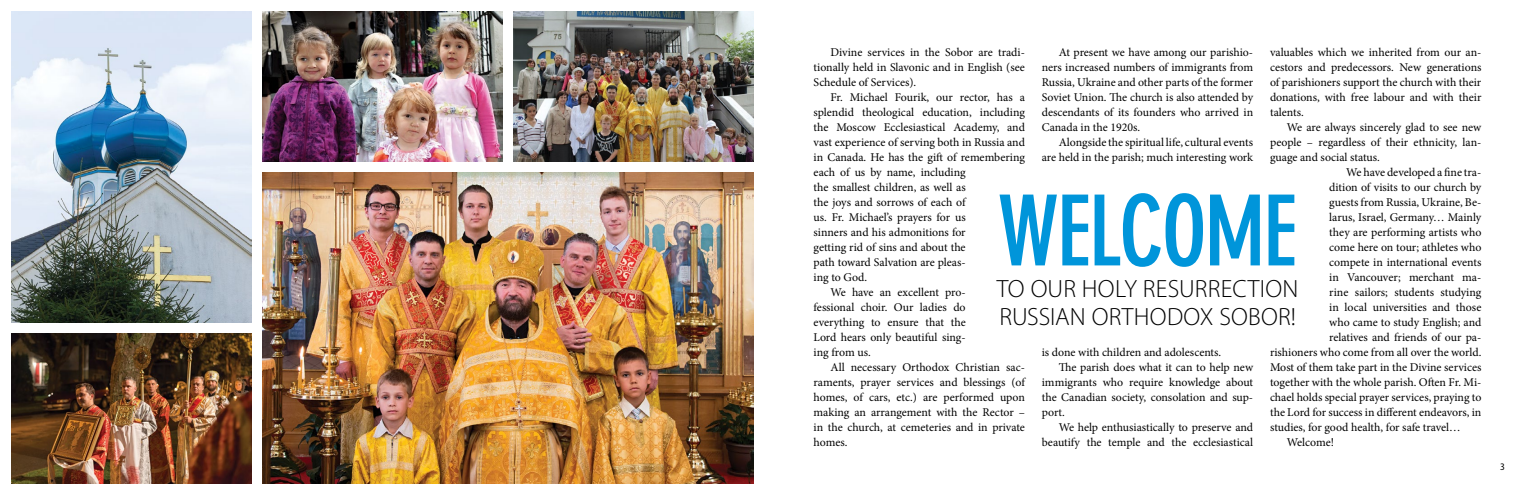
<style>
.page{position:relative;width:1530px;height:495px;background:#fff}
.page>*{position:absolute;margin:0;border:0;box-sizing:border-box;transform-origin:0 0}
.t1{font:700 condensed 96.25px "DIN Neuzeit Grotesk Std";letter-spacing:-.02em;color:#0095da}
.t2{font:300 25px/27.5px "Myriad Pro";letter-spacing:.01em;color:#000}
.t3{font:11.88px/15px "Minion Pro";color:#000;text-align:justify}
.t4{font:semi-condensed 10px "Myriad Pro";color:#000}
</style>
<div class="page">
<img style="left:11px;top:334px;width:240px;height:150px">
<img style="left:11px;top:11px;width:240px;height:311px">
<img style="left:262px;top:11px;width:240px;height:150px">
<img style="left:514px;top:11px;width:240px;height:150px">
<img style="left:262px;top:172px;width:492px;height:312px">
<p class="t3" style="left:1270px;top:45px;width:213px">valuables which we inherited from our an&shy;cestors and predecessors. New generations of parishioners support the church with their donations, with free labour and with their talents.</p>
<p class="t3" style="left:1287px;top:120px;width:196px">We are always sincerely glad to see new</p>
<p class="t3" style="left:1270px;top:135px;width:213px">people – regardless of their ethnicity, lan-</p>
<p class="t3" style="left:1270px;top:150px;width:111px">guage and social status.</p>
<p class="t3" style="left:1346px;top:165px;width:137px">We have developed a fine tra-</p>
<p class="t3" style="left:1329px;top:180px;width:154px">dition of visits to our church by</p>
<p class="t3" style="left:1329px;top:195px;width:154px">guests from Russia, Ukraine, Be-</p>
<p class="t3" style="left:1329px;top:210px;width:154px">larus, Israel, Germany… Mainly</p>
<p class="t3" style="left:1329px;top:225px;width:154px">they are performing artists who</p>
<p class="t3" style="left:1329px;top:240px;width:154px">come here on tour; athletes who</p>
<p class="t3" style="left:1329px;top:255px;width:154px">compete in international events</p>
<p class="t3" style="left:1329px;top:270px;width:154px">in Vancouver; merchant ma-</p>
<p class="t3" style="left:1329px;top:285px;width:154px">rine sailors; students studying</p>
<p class="t3" style="left:1329px;top:300px;width:154px">in local universities and those</p>
<p class="t3" style="left:1329px;top:315px;width:154px">who came to study English; and</p>
<p class="t3" style="left:1329px;top:330px;width:154px">relatives and friends of our pa-</p>
<p class="t3" style="left:1270px;top:345px;width:213px">rishioners who come from all over the world.</p>
<p class="t3" style="left:1270px;top:360px;width:213px">Most of them take part in the Divine services</p>
<p class="t3" style="left:1270px;top:375px;width:213px">together with the whole parish. Often Fr. Mi-</p>
<p class="t3" style="left:1270px;top:390px;width:213px">chael holds special prayer services, praying to</p>
<p class="t3" style="left:1270px;top:405px;width:213px">the Lord for success in different endeavors, in</p>
<p class="t3" style="left:1270px;top:420px;width:192px">studies, for good health, for safe travel…</p>
<p class="t3" style="left:1287px;top:435px;width:49px">Welcome!</p>
<p class="t3" style="left:1042px;top:45px;width:213px;text-indent:17px">At present we have among our parishio&shy;ners increased numbers of immigrants from Russia, Ukraine and other parts of the former Soviet Union. The church is also attended by descendants of its founders who arrived in Canada in the 1920s.</p>
<p class="t3" style="left:1042px;top:135px;width:213px;text-align:right">Alongside the spiritual life, cultural events are held in the parish; much interesting work</p>
<p class="t3" style="left:814px;top:45px;width:213px;text-indent:17px">Divine services in the Sobor are tradi&shy;tionally held in Slavonic and in English (see Schedule of Services).</p>
<p class="t3" style="left:830px;top:90px;width:196px">Fr. Michael Fourik, our rector, has a</p>
<p class="t3" style="left:814px;top:105px;width:213px">splendid theological education, including</p>
<p class="t3" style="left:814px;top:120px;width:213px">the Moscow Ecclesiastical Academy, and</p>
<p class="t3" style="left:814px;top:135px;width:213px">vast experience of serving both in Russia and</p>
<p class="t3" style="left:814px;top:150px;width:213px">in Canada. He has the gift of remembering</p>
<p class="t3" style="left:814px;top:165px;width:154px">each of us by name, including</p>
<p class="t3" style="left:814px;top:180px;width:154px">the smallest children, as well as</p>
<p class="t3" style="left:814px;top:195px;width:154px">the joys and sorrows of each of</p>
<p class="t3" style="left:814px;top:210px;width:154px">us. Fr. Michael’s prayers for us</p>
<p class="t3" style="left:814px;top:225px;width:154px">sinners and his admonitions for</p>
<p class="t3" style="left:814px;top:240px;width:154px">getting rid of sins and about the</p>
<p class="t3" style="left:814px;top:255px;width:154px">path toward Salvation are pleas-</p>
<p class="t3" style="left:814px;top:270px;width:55px">ing to God.</p>
<p class="t3" style="left:830px;top:285px;width:137px">We have an excellent pro-</p>
<p class="t3" style="left:814px;top:300px;width:154px">fessional choir. Our ladies do</p>
<p class="t3" style="left:814px;top:315px;width:154px">everything to ensure that the</p>
<p class="t3" style="left:814px;top:330px;width:154px">Lord hears only beautiful sing-</p>
<p class="t3" style="left:814px;top:345px;width:59px">ing from us.</p>
<p class="t3" style="left:830px;top:360px;width:196px">All necessary Orthodox Christian sac-</p>
<p class="t3" style="left:814px;top:375px;width:213px">raments, prayer services and blessings (of</p>
<p class="t3" style="left:814px;top:390px;width:213px">homes, of cars, etc.) are performed upon</p>
<p class="t3" style="left:814px;top:405px;width:213px">making an arrangement with the Rector –</p>
<p class="t3" style="left:814px;top:420px;width:213px">in the church, at cemeteries and in private</p>
<p class="t3" style="left:814px;top:435px;width:35px">homes.</p>
<h1 class="t1" style="left:998px;top:176px;width:301px">WELCOME</h1>
<h2 class="t2" style="left:997px;top:275px;width:303px">TO OUR HOLY RESURRECTION<br>RUSSIAN ORTHODOX SOBOR!</h2>
<p class="t3" style="left:1042px;top:345px;width:181px">is done with children and adolescents.</p>
<p class="t3" style="left:1059px;top:360px;width:196px">The parish does what it can to help new</p>
<p class="t3" style="left:1042px;top:375px;width:213px">immigrants who require knowledge about</p>
<p class="t3" style="left:1042px;top:390px;width:213px">the Canadian society, consolation and sup-</p>
<p class="t3" style="left:1042px;top:405px;width:25px">port.</p>
<p class="t3" style="left:1059px;top:420px;width:196px">We help enthusiastically to preserve and</p>
<p class="t3" style="left:1042px;top:435px;width:213px">beautify the temple and the ecclesiastical</p>
<p class="t4" style="left:1500px;top:460px;width:6px">3</p>
</div>
